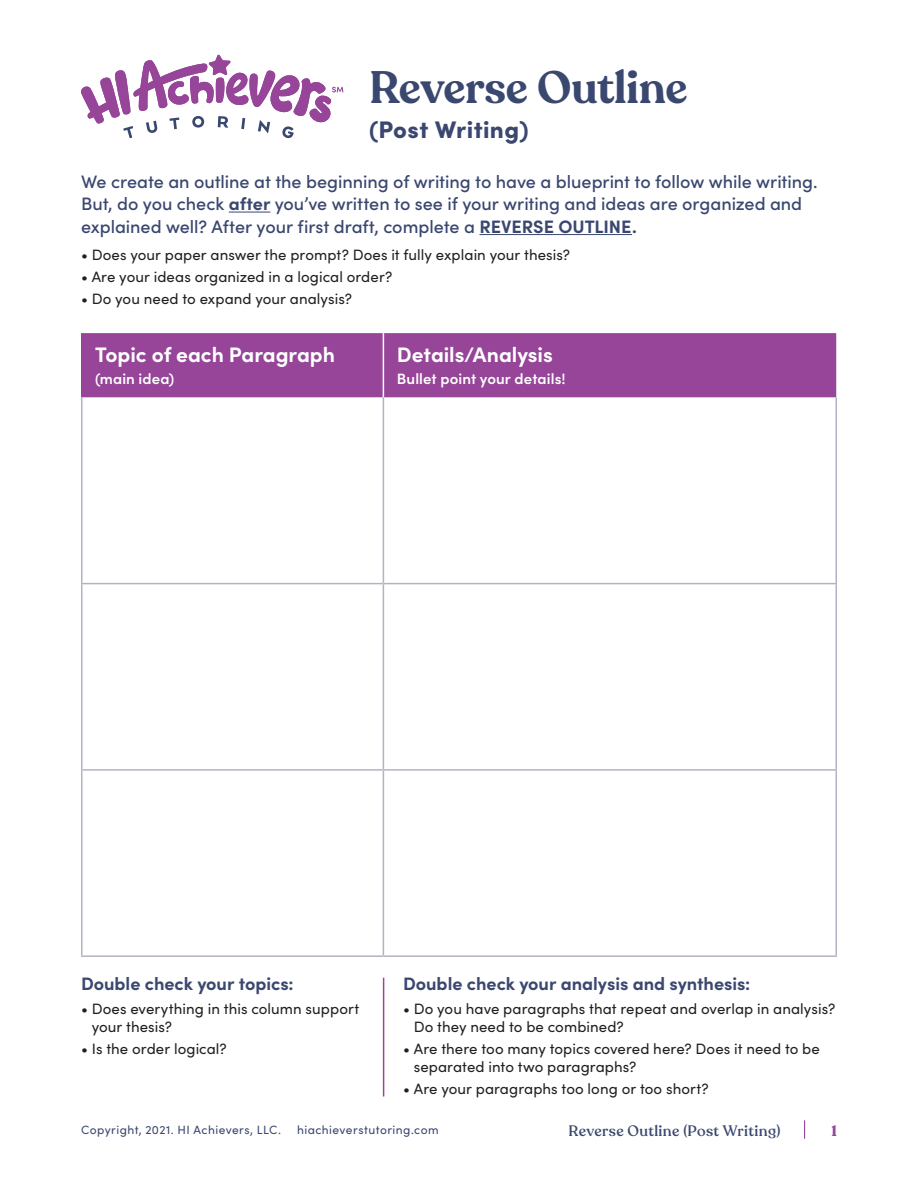
<style>
.page{position:relative;width:918px;height:1188px;background:#fff}
.page>*{position:absolute;margin:0;border:0;box-sizing:border-box;transform-origin:0 0}
.t1{font:600 45px "Recoleta";letter-spacing:-.01em;color:#3a476f}
.t2{font:900 24px "Sofia Pro";letter-spacing:.015em;color:#3a476f}
.t3{font:700 21px "Sofia Pro";letter-spacing:-.005em;color:#fff}
.t4{font:500 18px/22.5px "Sofia Pro";letter-spacing:-.005em;color:#3a476f}
.t5{font:700 18px "Sofia Pro";letter-spacing:-.005em;color:#3a476f}
.t6{font:15px/18px "Sofia Pro";letter-spacing:.005em;color:#231f20}
.t7{font:600 15px "Sofia Pro";letter-spacing:.005em;color:#fff}
.t8{font:500 15px "Recoleta";letter-spacing:.025em;color:#3a476f}
.t9{font:700 15px "Recoleta";color:#964599}
.t10{font:12px "Sofia Pro";letter-spacing:.04em;color:#3a476f}
.s1{font-weight:700}
</style>
<div class="page">
<svg style="left:804px;top:1120px;width:1px;height:19px"></svg>
<hr style="left:229px;top:212px;width:41px;height:1px;background:#3a476f">
<hr style="left:479px;top:234px;width:153px;height:1px;background:#3a476f">
<div style="left:82px;top:333px;width:754px;height:64px;background:#964599"></div>
<hr style="left:81px;top:333px;width:1px;height:64px;background:#964599">
<hr style="left:383px;top:333px;width:1px;height:64px;background:#fff">
<hr style="left:81px;top:397px;width:1px;height:186px;background:#b3b2c4">
<hr style="left:383px;top:397px;width:1px;height:186px;background:#b3b2c4">
<hr style="left:836px;top:397px;width:1px;height:186px;background:#b3b2c4">
<hr style="left:81px;top:583px;width:302px;height:1px;background:#b3b2c4">
<hr style="left:81px;top:584px;width:1px;height:185px;background:#b3b2c4">
<hr style="left:383px;top:583px;width:454px;height:1px;background:#b3b2c4">
<hr style="left:383px;top:584px;width:1px;height:185px;background:#b3b2c4">
<hr style="left:836px;top:584px;width:1px;height:185px;background:#b3b2c4">
<hr style="left:81px;top:769px;width:302px;height:2px;background:#b3b2c4">
<hr style="left:81px;top:771px;width:1px;height:184px;background:#b3b2c4">
<hr style="left:383px;top:769px;width:454px;height:2px;background:#b3b2c4">
<hr style="left:383px;top:771px;width:1px;height:184px;background:#b3b2c4">
<hr style="left:836px;top:771px;width:1px;height:184px;background:#b3b2c4">
<hr style="left:81px;top:955px;width:302px;height:2px;background:#b3b2c4">
<hr style="left:383px;top:955px;width:454px;height:2px;background:#b3b2c4">
<hr style="left:383px;top:978px;width:1px;height:118px;background:#964599">
<svg style="left:81px;top:55px;width:262px;height:84px"></svg>
<h1 class="t1" style="left:369px;top:59px;width:320px">Reverse Outline</h1>
<h2 class="t2" style="left:369px;top:111px;width:161px">(Post Writing)</h2>
<p class="t4" style="left:81px;top:169px;width:738px">We create an outline at the beginning of writing to have a blueprint to follow while writing.<br>But, do you check <span class="s1">after</span> you’ve written to see if your writing and ideas are organized and explained well? After your first draft, complete a <span class="s1">REVERSE OUTLINE.</span></p>
<p class="t6" style="left:81px;top:245px;width:491px">• Does your paper answer the prompt? Does it fully explain your thesis?</p>
<p class="t6" style="left:81px;top:267px;width:313px">• Are your ideas organized in a logical order?</p>
<p class="t6" style="left:81px;top:289px;width:273px">• Do you need to expand your analysis?</p>
<h3 class="t3" style="left:95px;top:338px;width:241px">Topic of each Paragraph</h3>
<p class="t7" style="left:95px;top:367px;width:80px">(main idea)</p>
<h3 class="t3" style="left:397px;top:338px;width:157px">Details/Analysis</h3>
<p class="t7" style="left:397px;top:367px;width:170px">Bullet point your details!</p>
<p class="t5" style="left:81px;top:969px;width:214px">Double check your topics:</p>
<p class="t6" style="left:92px;top:999px;width:269px;text-indent:-11px">• Does everything in this column support your thesis?</p>
<p class="t6" style="left:81px;top:1039px;width:147px">• Is the order logical?</p>
<p class="t5" style="left:403px;top:969px;width:349px">Double check your analysis and synthesis:</p>
<p class="t6" style="left:414px;top:999px;width:423px;text-indent:-11px">• Do you have paragraphs that repeat and overlap in analysis?<br>Do they need to be combined?</p>
<p class="t6" style="left:414px;top:1039px;width:408px;text-indent:-11px">• Are there too many topics covered here? Does it need to be separated into two paragraphs?</p>
<p class="t6" style="left:403px;top:1079px;width:307px">• Are your paragraphs too long or too short?</p>
<p class="t10" style="left:81px;top:1121px;width:202px">Copyright, 2021. HI Achievers, LLC.</p>
<p class="t10" style="left:297px;top:1121px;width:143px">hiachieverstutoring.com</p>
<p class="t8" style="left:569px;top:1121px;width:213px">Reverse Outline (Post Writing)</p>
<p class="t9" style="left:831px;top:1121px;width:7px">1</p>
</div>
